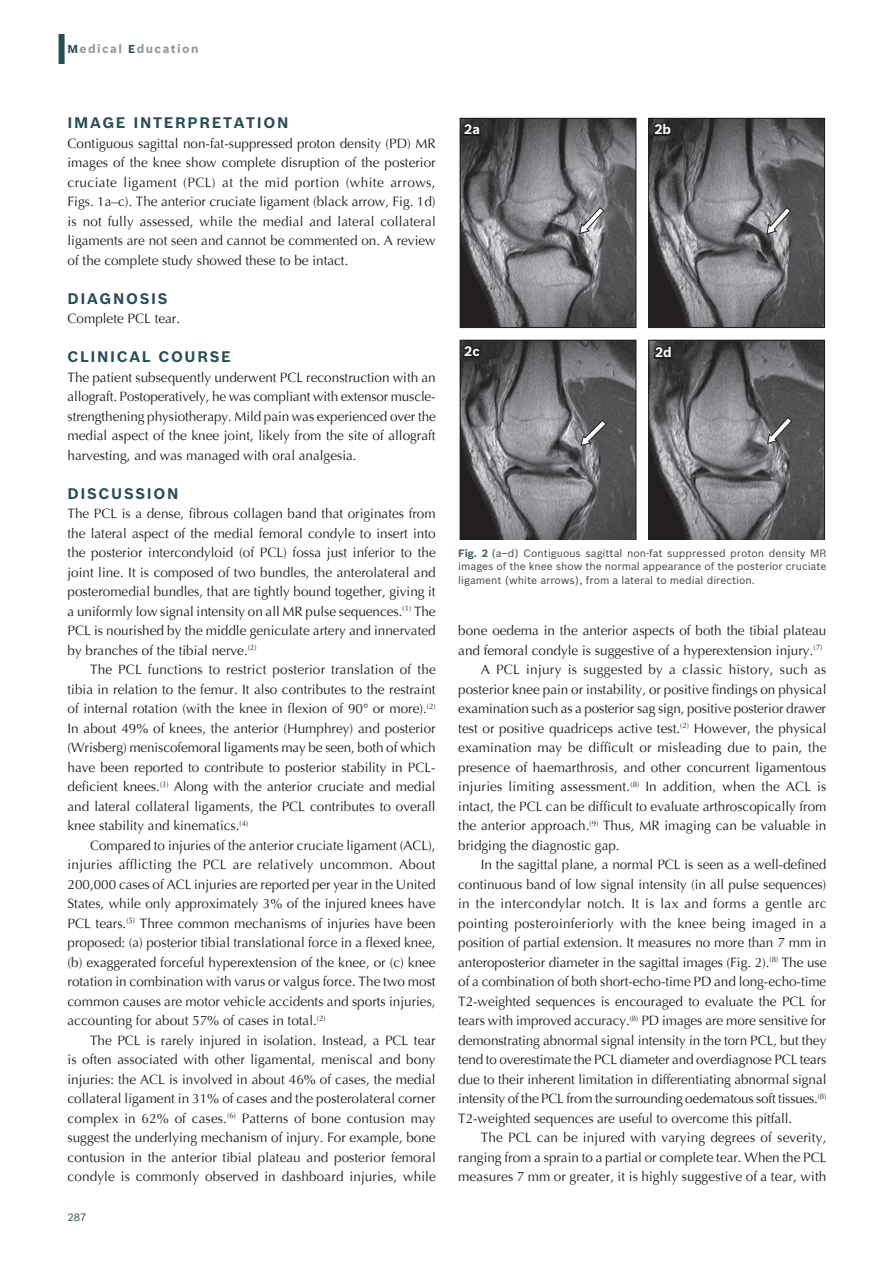
<style>
.page{position:relative;width:894px;height:1263px;background:#fff}
.page>*{position:absolute;margin:0;border:0;box-sizing:border-box;transform-origin:0 0}
.t1{font:700 15px "Bosch Sans";letter-spacing:.11em;color:#284f56}
.TX{font:13.5px/19.5px "Optima";color:#231f20;text-align:justify}
.TXFL{font:13.5px/19.5px "Optima";color:#231f20;text-align:justify}
.t2{font:700 13.5px "Bosch Sans";color:#fff}
.t3{font:700 12px "Bosch Sans";letter-spacing:.12em;color:#939598}
.FGC{font:10.5px/13.5px "Bosch Sans";color:#414243;text-align:justify}
.FOLIO{font:500 10.5px "Bosch Sans";color:#4f676d}
.s1{font-size:11.25px;color:#284f56}
.s2{font-family:"Times New Roman"}
.s3{font-weight:700;color:#425d64}
</style>
<div class="page">
<div style="left:58px;top:34px;width:7px;height:30px;background:#284f56"></div>
<img style="left:461px;top:120px;width:173px;height:206px">
<div style="left:459px;top:118px;width:177px;height:210px;border:1px solid #231f20"></div>
<img style="left:650px;top:120px;width:172px;height:206px">
<div style="left:648px;top:118px;width:176px;height:210px;border:1px solid #231f20"></div>
<svg style="left:765px;top:207px;width:26px;height:28px"></svg>
<svg style="left:578px;top:207px;width:26px;height:28px"></svg>
<svg style="left:459px;top:122px;width:23px;height:15px"></svg>
<svg style="left:648px;top:121px;width:25px;height:18px"></svg>
<svg style="left:459px;top:340px;width:177px;height:199px;background:#67676a"></svg>
<svg style="left:648px;top:340px;width:176px;height:199px;background:#636466"></svg>
<p class="t3" style="left:68px;top:42px;width:132px"><span class="s1">M</span>edical <span class="s1">E</span>ducation</p>
<h1 class="t1" style="left:68px;top:113px;width:222px">IMAGE INTERPRETATION</h1>
<p class="TXFL" style="left:68px;top:133px;width:369px">Contiguous sagittal non-fat-suppressed proton density (PD) MR images of the knee show complete disruption of the posterior cruciate ligament (PCL) at the mid portion (white arrows, Figs. 1a–c). The anterior cruciate ligament (black arrow, Fig. 1d) is not fully assessed, while the medial and lateral collateral ligaments are not seen and cannot be commented on. A review of the complete study showed these to be intact.</p>
<h1 class="t1" style="left:68px;top:289px;width:101px">DIAGNOSIS</h1>
<p class="TXFL" style="left:68px;top:309px;width:114px">Complete PCL tear.</p>
<h1 class="t1" style="left:68px;top:347px;width:165px">CLINICAL COURSE</h1>
<p class="TXFL" style="left:68px;top:367px;width:369px">The patient subsequently underwent PCL reconstruction with an allograft. Postoperatively, he was compliant with extensor muscle&shy;strengthening physiotherapy. Mild pain was experienced over the medial aspect of the knee joint, likely from the site of allograft harvesting, and was managed with oral analgesia.</p>
<h1 class="t1" style="left:68px;top:484px;width:112px">DISCUSSION</h1>
<p class="TXFL" style="left:68px;top:504px;width:369px">The PCL is a dense, fibrous collagen band that originates from the lateral aspect of the medial femoral condyle to insert into the posterior intercondyloid (of PCL) fossa just inferior to the joint line. It is composed of two bundles, the anterolateral and posteromedial bundles, that are tightly bound together, giving it a uniformly low signal intensity on all MR pulse sequences.<sup>(1)</sup> The PCL is nourished by the middle geniculate artery and innervated by branches of the tibial nerve.<sup>(2)</sup></p>
<p class="TX" style="left:68px;top:660px;width:369px;text-indent:22px">The PCL functions to restrict posterior translation of the tibia in relation to the femur. It also contributes to the restraint of internal rotation (with the knee in flexion of 90<span class="s2">°</span> or more).<sup>(2)<br></sup>In about 49% of knees, the anterior (Humphrey) and posterior (Wrisberg) meniscofemoral ligaments may be seen, both of which have been reported to contribute to posterior stability in PCL&shy;deficient knees.<sup>(3)</sup> Along with the anterior cruciate and medial and lateral collateral ligaments, the PCL contributes to overall knee stability and kinematics.<sup>(4)</sup></p>
<p class="TX" style="left:68px;top:835px;width:369px;text-indent:22px">Compared to injuries of the anterior cruciate ligament (ACL), injuries afflicting the PCL are relatively uncommon. About 200,000 cases of ACL injuries are reported per year in the United States, while only approximately 3% of the injured knees have PCL tears.<sup>(5)</sup> Three common mechanisms of injuries have been proposed: (a) posterior tibial translational force in a flexed knee, (b) exaggerated forceful hyperextension of the knee, or (c) knee rotation in combination with varus or valgus force. The two most common causes are motor vehicle accidents and sports injuries, accounting for about 57% of cases in total.<sup>(2)</sup></p>
<p class="TX" style="left:68px;top:1030px;width:369px;text-indent:22px">The PCL is rarely injured in isolation. Instead, a PCL tear is often associated with other ligamental, meniscal and bony injuries: the ACL is involved in about 46% of cases, the medial collateral ligament in 31% of cases and the posterolateral corner complex in 62% of cases.<sup>(6)</sup> Patterns of bone contusion may suggest the underlying mechanism of injury. For example, bone contusion in the anterior tibial plateau and posterior femoral condyle is commonly observed in dashboard injuries, while</p>
<p class="FOLIO" style="left:68px;top:1211px;width:20px">287</p>
<p class="t2" style="left:464px;top:121px;width:17px">2a</p>
<p class="t2" style="left:654px;top:121px;width:18px">2b</p>
<p class="t2" style="left:464px;top:343px;width:17px">2c</p>
<p class="t2" style="left:654px;top:344px;width:18px">2d</p>
<p class="FGC" style="left:458px;top:546px;width:369px"><span class="s3">Fig. 2</span> (a–d) Contiguous sagittal non-fat suppressed proton density MR images of the knee show the normal appearance of the posterior cruciate ligament (white arrows), from a lateral to medial direction.</p>
<p class="TX" style="left:458px;top:621px;width:369px">bone oedema in the anterior aspects of both the tibial plateau and femoral condyle is suggestive of a hyperextension injury.<sup>(7)</sup></p>
<p class="TX" style="left:458px;top:660px;width:369px;text-indent:22px">A PCL injury is suggested by a classic history, such as posterior knee pain or instability, or positive findings on physical examination such as a posterior sag sign, positive posterior drawer test or positive quadriceps active test.<sup>(2)</sup> However, the physical examination may be difficult or misleading due to pain, the presence of haemarthrosis, and other concurrent ligamentous injuries limiting assessment.<sup>(8)</sup> In addition, when the ACL is intact, the PCL can be difficult to evaluate arthroscopically from the anterior approach.<sup>(9)</sup> Thus, MR imaging can be valuable in bridging the diagnostic gap.</p>
<p class="TX" style="left:458px;top:855px;width:369px;text-indent:22px">In the sagittal plane, a normal PCL is seen as a well-defined continuous band of low signal intensity (in all pulse sequences) in the intercondylar notch. It is lax and forms a gentle arc pointing posteroinferiorly with the knee being imaged in a position of partial extension. It measures no more than 7 mm in anteroposterior diameter in the sagittal images (Fig. 2).<sup>(8)</sup> The use of a combination of both short-echo-time PD and long-echo-time T2-weighted sequences is encouraged to evaluate the PCL for tears with improved accuracy.<sup>(8)</sup> PD images are more sensitive for demonstrating abnormal signal intensity in the torn PCL, but they tend to overestimate the PCL diameter and overdiagnose PCL tears due to their inherent limitation in differentiating abnormal signal intensity of the PCL from the surrounding oedematous soft tissues.<sup>(8)<br></sup>T2-weighted sequences are useful to overcome this pitfall.</p>
<p class="TX" style="left:458px;top:1128px;width:369px;text-indent:22px">The PCL can be injured with varying degrees of severity, ranging from a sprain to a partial or complete tear. When the PCL measures 7 mm or greater, it is highly suggestive of a tear, with</p>
</div>
